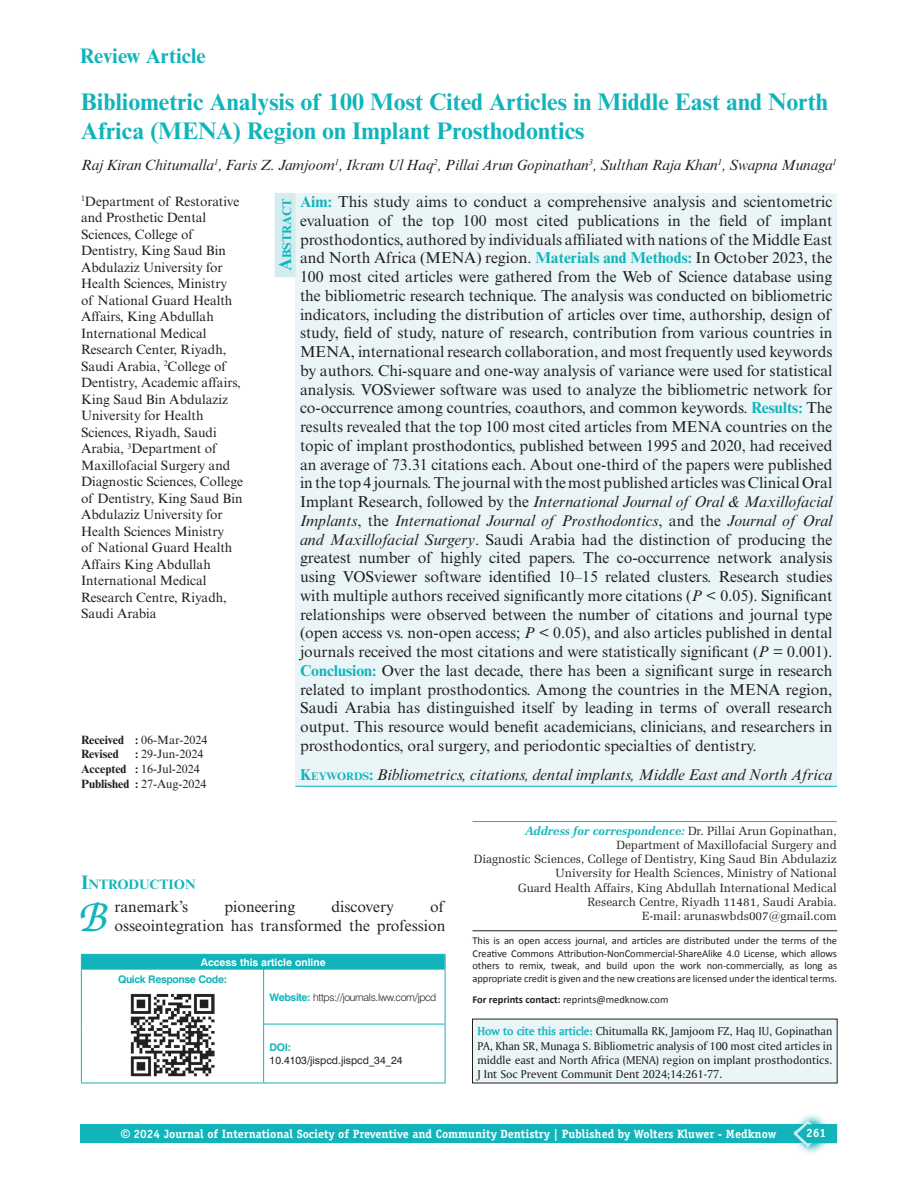
<style>
.page{position:relative;width:918px;height:1188px;background:#fff}
.page>*{position:absolute;margin:0;border:0;box-sizing:border-box;transform-origin:0 0}
.t1{font:italic 500 46.35px "Zapf Chancery IT Cby BT";color:#11b4bb}
.t2{font:700 24px/28.5px "Times New Roman MT Std";color:#11b4bb}
.t3{font:700 21px "Times New Roman MT Std";color:#11b4bb}
.t4{font:15.75px/18.8px "Times New Roman MT Std";color:#231f20;text-align:justify}
.t5{font:italic 15.75px "Times New Roman MT Std";color:#231f20}
.t6{font:italic 15px "Times New Roman MT Std";color:#231f20}
.t7{font:700 13.65px "Times New Roman MT Std";color:#11b4bb}
.t8{font:13.5px/16.5px "Times New Roman MT Std";color:#231f20}
.t9{font:700 12.6px "Times New Roman MT Std";color:#11b4bb}
.t10{font:12px/14.2px "Zapf Elliptical 711 BT";color:#231f20;text-align:right}
.t11{font:12px/14.2px "Ameretto Normal";color:#231f20;text-align:justify}
.t12{font:700 12px "Officina Serif";color:#fff}
.t13{font:12px/14.9px "Times New Roman MT Std";color:#231f20}
.t14{font:700 12px/14.7px "Times New Roman MT Std";color:#231f20}
.t15{font:10.5px/12.8px "Calibri";letter-spacing:-.005em;color:#231f20;text-align:justify}
.t16{font:300 10.5px "Swiss 721 BT";letter-spacing:-.03em;color:#231f20}
.t17{font:10.5px "Swiss 721 BT";color:#231f20}
.t18{font:700 10.5px "Swiss 721 BT";color:#fff}
.t19{font:700 10.5px "Swiss 721 BT";letter-spacing:-.03em;color:#11b4bb}
.s1{font-weight:700;color:#11b4bb}
.s2{font-style:italic}
.s3{font-weight:700;font-style:normal;color:#11b4bb}
.s4{font-weight:700;font-style:normal;font-size:10.95px;color:#11b4bb}
.s5{font-size:18px}
.s6{font-weight:400}
.s7{font-weight:700}
.s8{font-size:19.5px}
.s9{font-weight:700;font-style:italic;color:#11b4bb}
.s10{font-family:"Ameretto";font-weight:700;color:#11b4bb}
.s11{font-family:"Arial MT Std"}
</style>
<div class="page">
<div style="left:81px;top:1124px;width:756px;height:19px;background:#11b4bb"></div>
<svg style="left:799px;top:1114px;width:25px;height:40px"></svg>
<svg style="left:793px;top:1120px;width:44px;height:27px"></svg>
<div style="left:296px;top:193px;width:541px;height:562px;background:#eaf5f7"></div>
<div style="left:296px;top:751px;width:541px;height:35px;background:#eaf5f7"></div>
<hr style="left:296px;top:786px;width:541px;height:1px;background:#11b4bb">
<hr style="left:472px;top:821px;width:365px;height:1px;background:#11b4bb">
<hr style="left:472px;top:930px;width:365px;height:1px;background:#231f20">
<div style="left:472px;top:1019px;width:365px;height:64px;background:#eaf5f7"></div>
<svg style="left:81px;top:955px;width:1px;height:14px"></svg>
<hr style="left:81px;top:954px;width:183px;height:1px;background:#11b4bb">
<hr style="left:264px;top:954px;width:182px;height:1px;background:#11b4bb">
<svg style="left:445px;top:955px;width:1px;height:14px"></svg>
<hr style="left:81px;top:969px;width:1px;height:55px;background:#11b4bb">
<hr style="left:81px;top:1024px;width:1px;height:59px;background:#11b4bb">
<hr style="left:81px;top:969px;width:183px;height:1px;background:#11b4bb">
<hr style="left:263px;top:969px;width:1px;height:55px;background:#11b4bb">
<hr style="left:264px;top:969px;width:182px;height:1px;background:#11b4bb">
<hr style="left:445px;top:969px;width:1px;height:55px;background:#11b4bb">
<hr style="left:81px;top:1083px;width:183px;height:1px;background:#11b4bb">
<hr style="left:263px;top:1024px;width:1px;height:59px;background:#11b4bb">
<hr style="left:263px;top:1024px;width:183px;height:1px;background:#11b4bb">
<hr style="left:445px;top:1024px;width:1px;height:59px;background:#11b4bb">
<hr style="left:264px;top:1083px;width:182px;height:1px;background:#11b4bb">
<div style="left:82px;top:954px;width:363px;height:15px;background:#11b4bb"></div>
<img style="left:131px;top:994px;width:83px;height:83px">
<div style="left:275px;top:193px;width:21px;height:84px;background:#d5ecee"></div>
<h3 class="t3" style="left:80px;top:43px;width:127px">Review Article</h3>
<h2 class="t2" style="left:81px;top:87px;width:748px">Bibliometric Analysis of 100 Most Cited Articles in Middle East and North<br>Africa (MENA) Region on Implant Prosthodontics</h2>
<p class="t6" style="left:81px;top:156px;width:758px">Raj Kiran Chitumalla<sup>1</sup>, Faris Z. Jamjoom<sup>1</sup>, Ikram Ul Haq<sup>2</sup>, Pillai Arun Gopinathan<sup>3</sup>, Sulthan Raja Khan<sup>1</sup>, Swapna Munaga<sup>1</sup></p>
<p class="t8" style="left:81px;top:193px;width:164px"><sup>1</sup>Department of Restorative and Prosthetic Dental<br>Sciences, College of<br>Dentistry, King Saud Bin<br>Abdulaziz University for<br>Health Sciences, Ministry<br>of National Guard Health<br>Affairs, King Abdullah<br>International Medical<br>Research Center, Riyadh,<br>Saudi Arabia, <sup>2</sup>College of<br>Dentistry, Academic affairs,<br>King Saud Bin Abdulaziz<br>University for Health<br>Sciences, Riyadh, Saudi<br>Arabia, <sup>3</sup>Department of<br>Maxillofacial Surgery and<br>Diagnostic Sciences, College of Dentistry, King Saud Bin<br>Abdulaziz University for<br>Health Sciences Ministry<br>of National Guard Health<br>Affairs King Abdullah<br>International Medical<br>Research Centre, Riyadh,<br>Saudi Arabia</p>
<p class="t4" style="left:300px;top:193px;width:534px"><span class="s1">Aim:</span> This study aims to conduct a comprehensive analysis and scientometric evaluation of the top 100 most cited publications in the field of implant prosthodontics, authored by individuals affiliated with nations of the Middle East and North Africa (MENA) region. <span class="s1">Materials and Methods:</span> In October 2023, the 100 most cited articles were gathered from the Web of Science database using the bibliometric research technique. The analysis was conducted on bibliometric indicators, including the distribution of articles over time, authorship, design of study, field of study, nature of research, contribution from various countries in MENA, international research collaboration, and most frequently used keywords by authors. Chi-square and one-way analysis of variance were used for statistical analysis. VOSviewer software was used to analyze the bibliometric network for co-occurrence among countries, coauthors, and common keywords. <span class="s1">Results:</span> The results revealed that the top 100 most cited articles from MENA countries on the topic of implant prosthodontics, published between 1995 and 2020, had received an average of 73.31 citations each. About one-third of the papers were published in the top 4 journals. The journal with the most published articles was Clinical Oral Implant Research, followed by the <span class="s2">International Journal of Oral &amp; Maxillofacial Implants</span>, the <span class="s2">International Journal of Prosthodontics</span>, and the <span class="s2">Journal of Oral and Maxillofacial Surgery</span>. Saudi Arabia had the distinction of producing the greatest number of highly cited papers. The co-occurrence network analysis using VOSviewer software identified 10–15 related clusters. Research studies with multiple authors received significantly more citations (<span class="s2">P</span> &lt; 0.05). Significant relationships were observed between the number of citations and journal type (open access vs. non-open access; <span class="s2">P</span> &lt; 0.05), and also articles published in dental journals received the most citations and were statistically significant (<span class="s2">P</span> = 0.001).<br><span class="s1">Conclusion:</span> Over the last decade, there has been a significant surge in research related to implant prosthodontics. Among the countries in the MENA region, Saudi Arabia has distinguished itself by leading in terms of overall research output. This resource would benefit academicians, clinicians, and researchers in prosthodontics, oral surgery, and periodontic specialties of dentistry.</p>
<p class="t5" style="left:300px;top:766px;width:534px"><span class="s3">K</span><span class="s4">EYWORDS</span><span class="s3">:</span> Bibliometrics, citations, dental implants, Middle East and North Africa</p>
<p class="t9" style="left:279px;top:271px;width:74px;rotate:-90deg"><span class="s5">A</span>BSTRACT</p>
<p class="t14" style="left:81px;top:732px;width:128px">Received : <span class="s6">06-Mar-2024<br></span>Revised</p>
<p class="t13" style="left:81px;top:747px;width:127px;text-indent:54px"><span class="s7">:</span> 29-Jun-2024<br><span class="s7">Accepted :</span> 16-Jul-2024<br><span class="s7">Published :</span> 27-Aug-2024</p>
<p class="t7" style="left:81px;top:876px;width:116px"><span class="s8">I</span>NTRODUCTION</p>
<h1 class="t1" style="left:80px;top:891px;width:31px">B</h1>
<p class="t4" style="left:114px;top:897px;width:75px">ranemark’s</p>
<p class="t4" style="left:224px;top:897px;width:73px">pioneering</p>
<p class="t4" style="left:331px;top:897px;width:64px">discovery</p>
<p class="t4" style="left:114px;top:897px;width:333px;text-align:right">of<br>osseointegration has transformed the profession</p>
<p class="t18" style="left:201px;top:955px;width:126px">Access this article online</p>
<p class="t19" style="left:118px;top:972px;width:110px">Quick Response Code:</p>
<p class="t16" style="left:270px;top:991px;width:168px"><span class="s1">Website:</span> https://journals.lww.com/jpcd</p>
<p class="t19" style="left:270px;top:1040px;width:23px">DOI:</p>
<p class="t17" style="left:270px;top:1054px;width:134px">10.4103/jispcd.jispcd_34_24</p>
<p class="t10" style="left:474px;top:823px;width:365px"><span class="s9">Address for correspondence:</span> Dr. Pillai Arun Gopinathan, Department of Maxillofacial Surgery and<br>Diagnostic Sciences, College of Dentistry, King Saud Bin Abdulaziz University for Health Sciences, Ministry of National<br>Guard Health Affairs, King Abdullah International Medical Research Centre, Riyadh 11481, Saudi Arabia.<br>E-mail: arunaswbds007@gmail.com</p>
<p class="t15" style="left:472px;top:934px;width:366px">This is an open access journal, and articles are distributed under the terms of the Creative Commons Attribution-NonCommercial-ShareAlike 4.0 License, which allows others to remix, tweak, and build upon the work non-commercially, as long as appropriate credit is given and the new creations are licensed under the identical terms.</p>
<p class="t15" style="left:472px;top:993px;width:198px"><span class="s7">For reprints contact:</span> reprints@medknow.com</p>
<p class="t11" style="left:477px;top:1024px;width:356px"><span class="s10">How to cite this article:</span> Chitumalla RK, Jamjoom FZ, Haq IU, Gopinathan PA, Khan SR, Munaga S. Bibliometric analysis of 100 most cited articles in middle east and North Africa (MENA) region on implant prosthodontics.<br>J Int Soc Prevent Communit Dent 2024;14:261-77.</p>
<p class="t12" style="left:121px;top:1126px;width:657px"><span class="s11">©</span> 2024 Journal of International Society of Preventive and Community Dentistry | Published by Wolters Kluwer ‑ Medknow</p>
<p class="t12" style="left:806px;top:1126px;width:22px">261</p>
</div>
